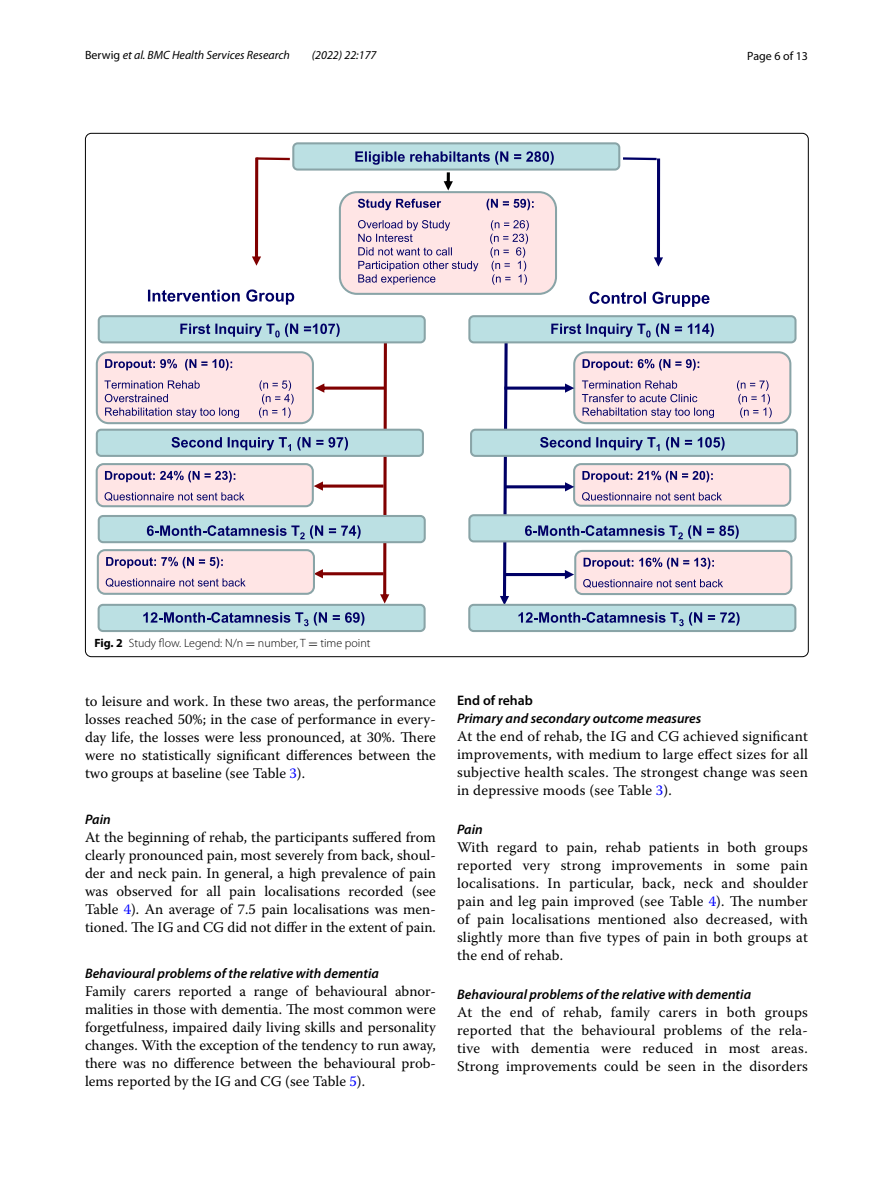
<style>
.page{position:relative;width:893px;height:1187px;background:#fff}
.page>*{position:absolute;margin:0;border:0;box-sizing:border-box;transform-origin:0 0}
.t1{font:14.7px/18px "Warnock Pro";letter-spacing:.01em;color:#000;text-align:justify}
.t2{font:italic 600 13.8px "Myriad Pro";color:#000}
.t3{font:600 13.8px "Myriad Pro";color:#000}
.t4{font:italic 12px "Myriad Pro";color:#000}
.t5{font:300 12px "Myriad Pro";color:#000}
.t6{font:12px "Myriad Pro";color:#000}
.s1{font-style:normal}
.s2{font-weight:700}
.s3{font-family:"MTSY";font-weight:400}
.s4{color:#00f}
</style>
<div class="page">
<div style="left:340px;top:192px;width:216px;height:102px;background:#ffe5e5;border-radius:17px"></div>
<div style="left:339px;top:191px;width:218px;height:104px;border:2px solid #89a4a7;border-radius:17px"></div>
<div style="left:574px;top:464px;width:216px;height:41px;background:#ffe5e5;border-radius:7px"></div>
<div style="left:573px;top:463px;width:218px;height:43px;border:2px solid #89a4a7;border-radius:7px"></div>
<div style="left:574px;top:352px;width:216px;height:71px;background:#ffe5e5;border-radius:12px"></div>
<div style="left:293px;top:143px;width:326px;height:26px;background:#bbe0e3;border-radius:4px"></div>
<div style="left:292px;top:142px;width:328px;height:28px;border:2px solid #89a4a7;border-radius:4px"></div>
<div style="left:97px;top:429px;width:326px;height:27px;background:#bbe0e3;border-radius:4px"></div>
<div style="left:96px;top:428px;width:328px;height:29px;border:2px solid #89a4a7;border-radius:4px"></div>
<div style="left:471px;top:429px;width:326px;height:27px;background:#bbe0e3;border-radius:4px"></div>
<div style="left:470px;top:428px;width:328px;height:29px;border:2px solid #89a4a7;border-radius:4px"></div>
<svg style="left:355px;top:151px;width:199px;height:14px"></svg>
<div style="left:469px;top:316px;width:326px;height:26px;background:#bbe0e3;border-radius:4px"></div>
<div style="left:468px;top:315px;width:328px;height:28px;border:2px solid #89a4a7;border-radius:4px"></div>
<div style="left:469px;top:515px;width:326px;height:26px;background:#bbe0e3;border-radius:4px"></div>
<div style="left:468px;top:514px;width:328px;height:28px;border:2px solid #89a4a7;border-radius:4px"></div>
<div style="left:99px;top:316px;width:326px;height:26px;background:#bbe0e3;border-radius:4px"></div>
<div style="left:98px;top:315px;width:328px;height:28px;border:2px solid #89a4a7;border-radius:4px"></div>
<div style="left:99px;top:516px;width:326px;height:26px;background:#bbe0e3;border-radius:4px"></div>
<div style="left:98px;top:515px;width:328px;height:28px;border:2px solid #89a4a7;border-radius:4px"></div>
<svg style="left:358px;top:199px;width:83px;height:11px"></svg>
<svg style="left:486px;top:199px;width:48px;height:11px"></svg>
<svg style="left:358px;top:220px;width:171px;height:65px"></svg>
<svg style="left:623px;top:157px;width:40px;height:109px"></svg>
<svg style="left:589px;top:291px;width:120px;height:16px"></svg>
<svg style="left:148px;top:289px;width:146px;height:16px"></svg>
<svg style="left:252px;top:157px;width:38px;height:109px"></svg>
<svg style="left:444px;top:172px;width:9px;height:18px"></svg>
<div style="left:469px;top:604px;width:326px;height:27px;background:#bbe0e3;border-radius:4px"></div>
<div style="left:468px;top:603px;width:328px;height:29px;border:2px solid #89a4a7;border-radius:4px"></div>
<div style="left:99px;top:604px;width:326px;height:27px;background:#bbe0e3;border-radius:4px"></div>
<div style="left:98px;top:603px;width:328px;height:29px;border:2px solid #89a4a7;border-radius:4px"></div>
<svg style="left:143px;top:612px;width:221px;height:14px"></svg>
<svg style="left:518px;top:612px;width:222px;height:14px"></svg>
<div style="left:575px;top:551px;width:216px;height:43px;background:#ffe5e5;border-radius:7px"></div>
<div style="left:574px;top:550px;width:218px;height:45px;border:2px solid #89a4a7;border-radius:7px"></div>
<svg style="left:500px;top:323px;width:272px;height:282px"></svg>
<svg style="left:98px;top:321px;width:291px;height:282px"></svg>
<p class="t4" style="left:85px;top:48px;width:206px"><span class="s1">Berwig</span> et al. BMC Health Services Research</p>
<p class="t4" style="left:312px;top:48px;width:66px">(2022) 22:177</p>
<p class="t6" style="left:747px;top:48px;width:62px">Page 6 of 13</p>
<p class="t5" style="left:94px;top:636px;width:278px"><span class="s2">Fig. 2</span> Study flow. Legend: N/n <span class="s3">=</span> number, T <span class="s3">=</span> time point</p>
<p class="t1" style="left:85px;top:691px;width:352px">to leisure and work. In these two areas, the performance losses reached 50%; in the case of performance in every&shy;day life, the losses were less pronounced, at 30%. There were no statistically significant differences between the two groups at baseline (see Table <span class="s4">3</span>).</p>
<p class="t2" style="left:85px;top:810px;width:27px">Pain</p>
<p class="t1" style="left:85px;top:827px;width:352px">At the beginning of rehab, the participants suffered from clearly pronounced pain, most severely from back, shoul&shy;der and neck pain. In general, a high prevalence of pain was observed for all pain localisations recorded (see Table <span class="s4">4</span>). An average of 7.5 pain localisations was men&shy;tioned. The IG and CG did not differ in the extent of pain.</p>
<p class="t2" style="left:85px;top:964px;width:295px">Behavioural problems of the relative with dementia</p>
<p class="t1" style="left:85px;top:982px;width:352px">Family carers reported a range of behavioural abnor&shy;malities in those with dementia. The most common were forgetfulness, impaired daily living skills and personality changes. With the exception of the tendency to run away, there was no difference between the behavioural prob&shy;lems reported by the IG and CG (see Table <span class="s4">5</span>).</p>
<p class="t3" style="left:457px;top:691px;width:77px">End of rehab</p>
<p class="t2" style="left:457px;top:709px;width:246px">Primary and secondary outcome measures</p>
<p class="t1" style="left:457px;top:727px;width:352px">At the end of rehab, the IG and CG achieved significant improvements, with medium to large effect sizes for all subjective health scales. The strongest change was seen in depressive moods (see Table <span class="s4">3</span>).</p>
<p class="t2" style="left:457px;top:820px;width:27px">Pain</p>
<p class="t1" style="left:457px;top:838px;width:352px">With regard to pain, rehab patients in both groups reported very strong improvements in some pain localisations. In particular, back, neck and shoulder pain and leg pain improved (see Table <span class="s4">4</span>). The number of pain localisations mentioned also decreased, with slightly more than five types of pain in both groups at the end of rehab.</p>
<p class="t2" style="left:457px;top:985px;width:295px">Behavioural problems of the relative with dementia</p>
<p class="t1" style="left:457px;top:1003px;width:352px">At the end of rehab, family carers in both groups reported that the behavioural problems of the rela&shy;tive with dementia were reduced in most areas.<br>Strong improvements could be seen in the disorders</p>
</div>
